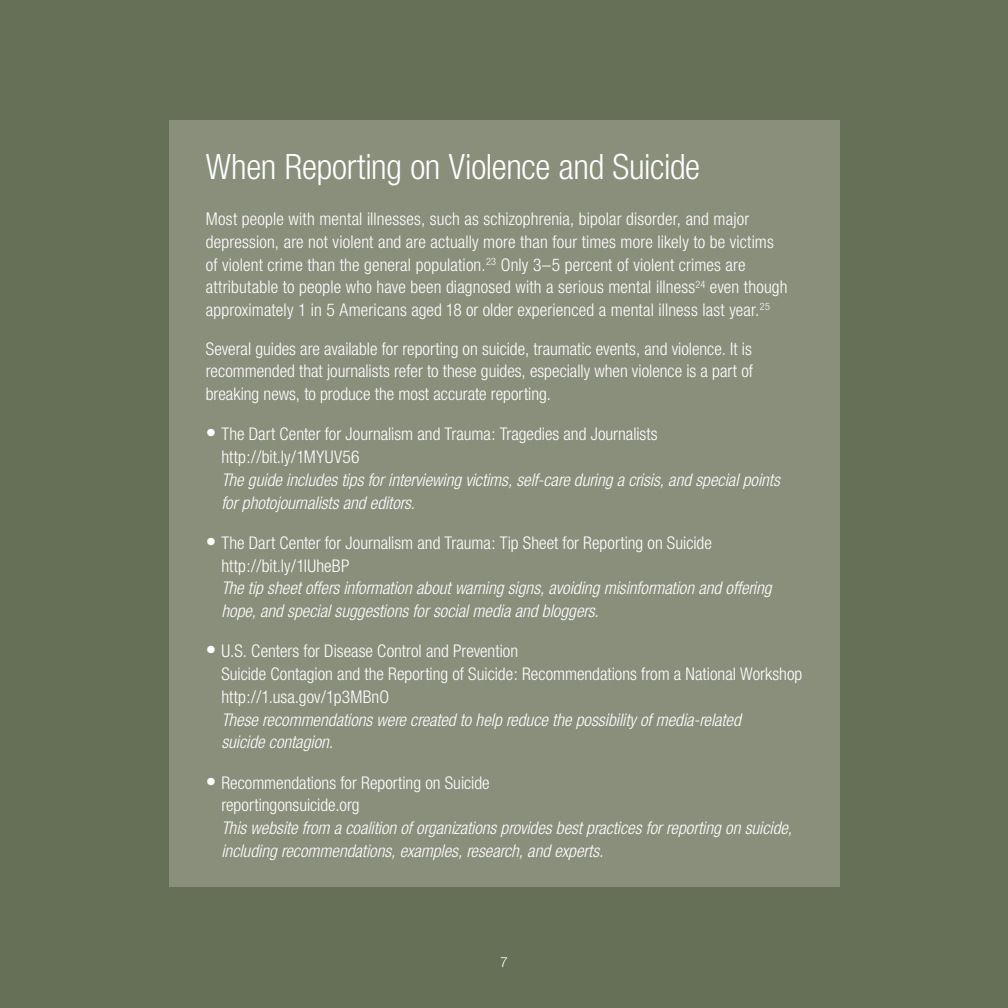
<style>
.page{position:relative;width:1008px;height:1008px;background:#667057}
.page>*{position:absolute;margin:0;border:0;box-sizing:border-box;transform-origin:0 0}
.t1{font:300 condensed 35px "Helvetica Neue";letter-spacing:-.01em;color:#fff}
.t2{font:300 condensed 17.5px/22.8px "Helvetica Neue";letter-spacing:.005em;color:#fff}
.t3{font:italic 300 condensed 17.5px/22.8px "Helvetica Neue";color:#fff}
.t4{font:300 14px "Helvetica Neue";color:#fff}
.s1{font-size:21px}
</style>
<div class="page">
<div style="left:169px;top:121px;width:670px;height:766px;background:#8a8f7c"></div>
<h1 class="t1" style="left:206px;top:146px;width:496px">When Reporting on Violence and Suicide</h1>
<p class="t2" style="left:206px;top:208px;width:583px">Most people with mental illnesses, such as schizophrenia, bipolar disorder, and major depression, are not violent and are actually more than four times more likely to be victims of violent crime than the general population.<sup>23</sup> Only 3–5 percent of violent crimes are attributable to people who have been diagnosed with a serious mental illness<sup>24</sup> even though approximately 1 in 5 Americans aged 18 or older experienced a mental illness last year.<sup>25</sup></p>
<p class="t2" style="left:206px;top:337px;width:549px;text-align:justify">Several guides are available for reporting on suicide, traumatic events, and violence. It is recommended that journalists refer to these guides, especially when violence is a part of breaking news, to produce the most accurate reporting.</p>
<p class="t2" style="left:221px;top:423px;width:438px;text-indent:-16px"><span class="s1">•</span> The Dart Center for Journalism and Trauma: Tragedies and Journalists http://bit.ly/1MYUV56</p>
<p class="t3" style="left:221px;top:468px;width:560px">The guide includes tips for interviewing victims, self-care during a crisis, and special points for photojournalists and editors.</p>
<p class="t2" style="left:221px;top:531px;width:492px;text-indent:-16px"><span class="s1">•</span> The Dart Center for Journalism and Trauma: Tip Sheet for Reporting on Suicide http://bit.ly/1IUheBP</p>
<p class="t3" style="left:221px;top:577px;width:552px">The tip sheet offers information about warning signs, avoiding misinformation and offering hope, and special suggestions for social media and bloggers.</p>
<p class="t2" style="left:221px;top:640px;width:583px;text-indent:-16px"><span class="s1">•</span> U.S. Centers for Disease Control and Prevention<br>Suicide Contagion and the Reporting of Suicide: Recommendations from a National Workshop http://1.usa.gov/1p3MBnO</p>
<p class="t3" style="left:221px;top:708px;width:521px">These recommendations were created to help reduce the possibility of media-related suicide contagion.</p>
<p class="t2" style="left:221px;top:771px;width:270px;text-indent:-16px"><span class="s1">•</span> Recommendations for Reporting on Suicide reportingonsuicide.org</p>
<p class="t3" style="left:221px;top:817px;width:572px">This website from a coalition of organizations provides best practices for reporting on suicide, including recommendations, examples, research, and experts.</p>
<p class="t4" style="left:500px;top:953px;width:9px">7</p>
</div>
